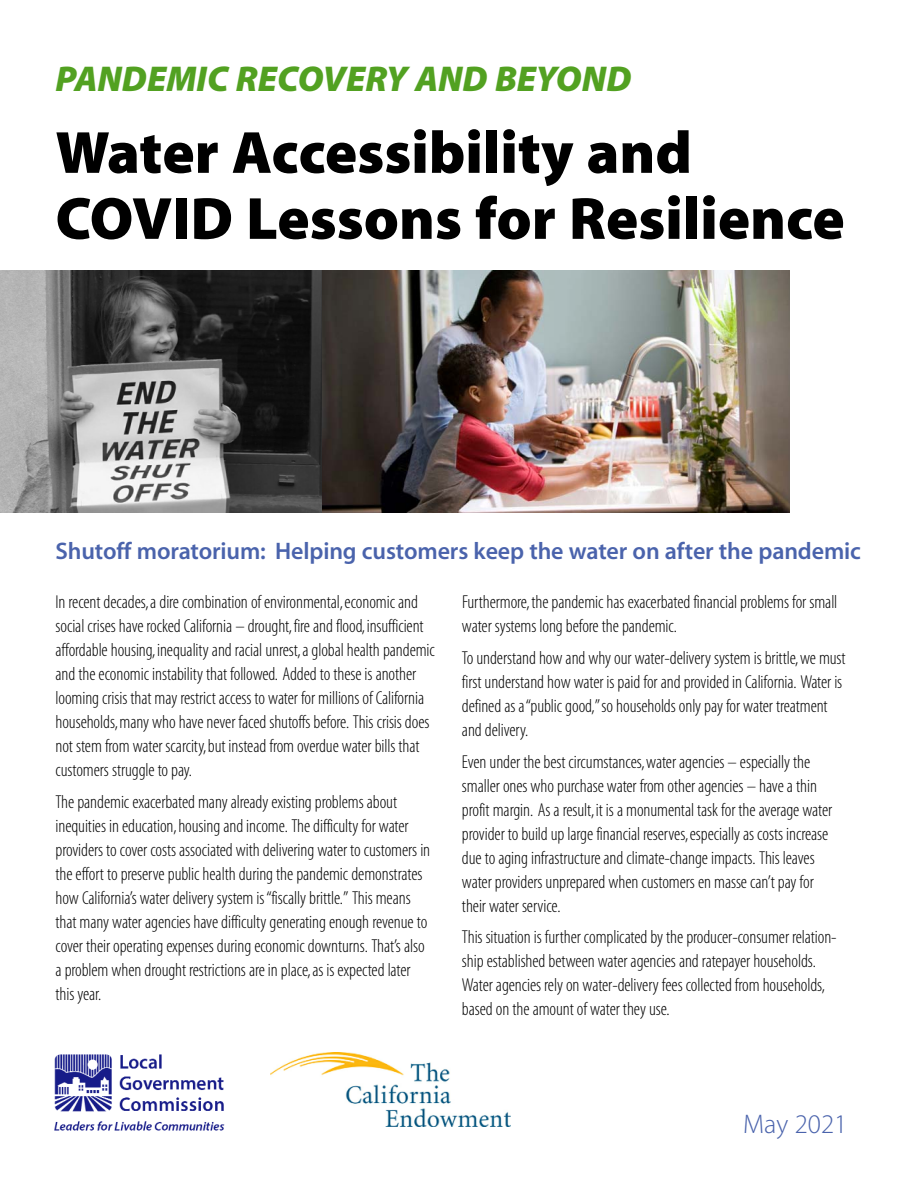
<style>
.page{position:relative;width:918px;height:1188px;background:#fff}
.page>*{position:absolute;margin:0;border:0;box-sizing:border-box;transform-origin:0 0}
.t1{font:60px/66px "Myriad MM 830 600";color:#000}
.t2{font:36px "Myriad MM It 830 600";color:#52a121}
.t3{font:27px "Myriad MM 215 600";color:#4a63ac}
.t4{font:24px "Myriad MM 565 600";letter-spacing:-.005em;color:#4a63ac}
.t5{font:18.75px/24px "Myriad MM 215 300";letter-spacing:-.005em;color:#000}
</style>
<div class="page">
<img style="left:0;top:270px;width:322px;height:243px">
<img style="left:54px;top:1054px;width:171px;height:77px">
<img style="left:270px;top:1053px;width:241px;height:73px">
<img style="left:322px;top:270px;width:468px;height:243px">
<h2 class="t2" style="left:56px;top:65px;width:577px">PANDEMIC RECOVERY AND BEYOND</h2>
<h1 class="t1" style="left:56px;top:125px;width:791px">Water Accessibility and<br>COVID Lessons for Resilience</h1>
<p class="t4" style="left:55px;top:541px;width:807px">Shutoff moratorium: Helping customers keep the water on after the pandemic</p>
<p class="t5" style="left:56px;top:592px;width:381px">In recent decades,a dire combination of environmental,economic and social crises have rocked California – drought,fire and flood,insufficient affordable housing,inequality and racial unrest,a global health pandemic and the economic instability that followed. Added to these is another looming crisis that may restrict access to water for millions of California households,many who have never faced shutoffs before. This crisis does not stem from water scarcity,but instead from overdue water bills that customers struggle to pay.</p>
<p class="t5" style="left:56px;top:792px;width:376px">The pandemic exacerbated many already existing problems about inequities in education,housing and income. The difficulty for water providers to cover costs associated with delivering water to customers in the effort to preserve public health during the pandemic demonstrates how California’s water delivery system is “fiscally brittle.” This means that many water agencies have difficulty generating enough revenue to cover their operating expenses during economic downturns. That’s also a problem when drought restrictions are in place,as is expected later this year.</p>
<p class="t5" style="left:462px;top:592px;width:377px">Furthermore,the pandemic has exacerbated financial problems for small water systems long before the pandemic.</p>
<p class="t5" style="left:462px;top:648px;width:385px">To understand how and why our water-delivery system is brittle,we must first understand how water is paid for and provided in California. Water is defined as a “public good,”so households only pay for water treatment and delivery.</p>
<p class="t5" style="left:462px;top:751px;width:372px">Even under the best circumstances,water agencies – especially the smaller ones who purchase water from other agencies – have a thin profit margin. As a result,it is a monumental task for the average water provider to build up large financial reserves,especially as costs increase due to aging infrastructure and climate-change impacts. This leaves water providers unprepared when customers en masse can’t pay for their water service.</p>
<p class="t5" style="left:462px;top:927px;width:376px">This situation is further complicated by the producer-consumer relation&shy;ship established between water agencies and ratepayer households.<br>Water agencies rely on water-delivery fees collected from households, based on the amount of water they use.</p>
<h3 class="t3" style="left:743px;top:1114px;width:106px">May 2021</h3>
</div>
